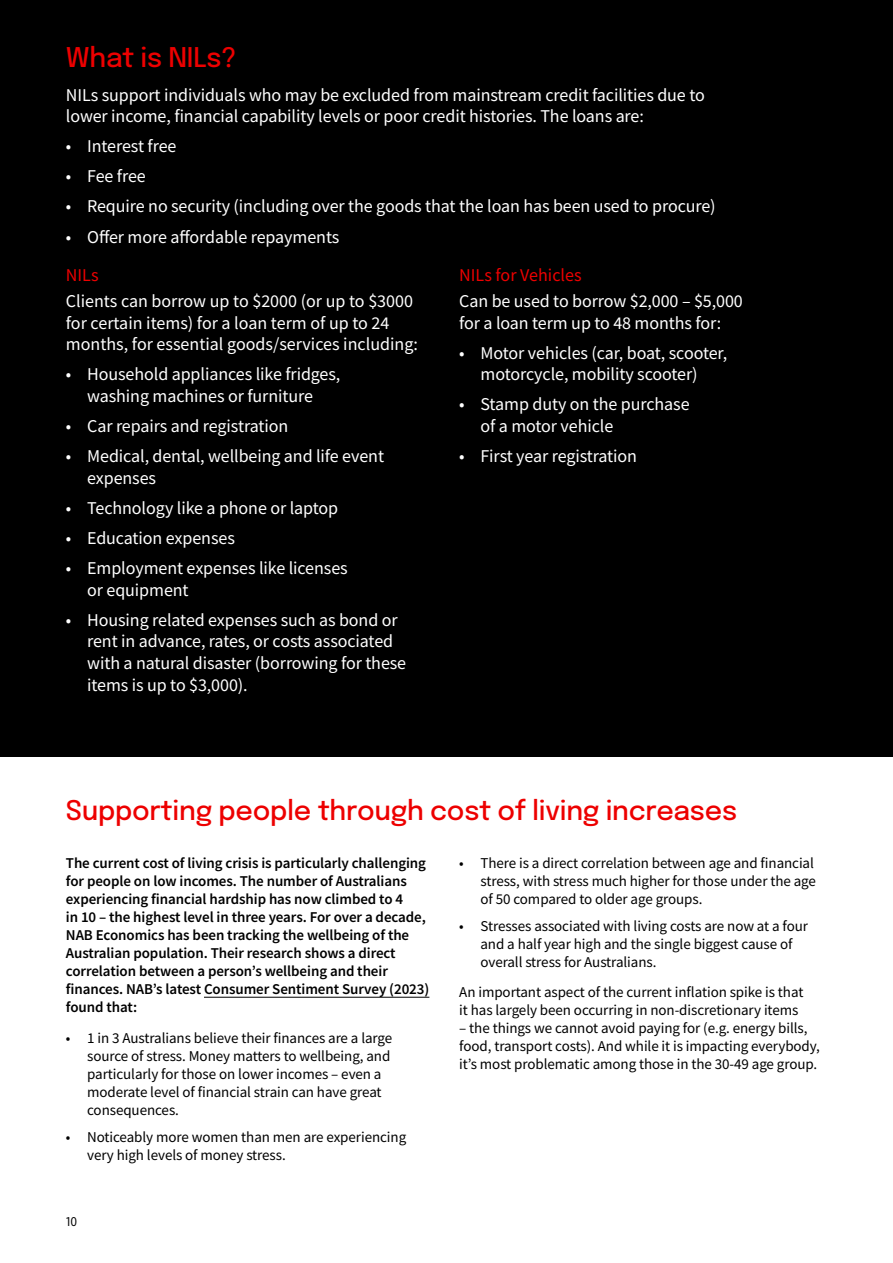
<style>
.page{position:relative;width:893px;height:1263px;background:#fff}
.page>*{position:absolute;margin:0;border:0;box-sizing:border-box;transform-origin:0 0}
.t1{font:500 27px "Epilogue";letter-spacing:-.01em;color:#ed0000}
.t2{font:18px/21.6px "Source Sans Pro";letter-spacing:-.005em;color:#fff}
.t3{font:18px "Source Sans Pro";color:#ed0000}
.t4{font:15px/18px "Source Sans Pro";letter-spacing:-.005em;color:#000}
.t5{font:600 15px/18px "Source Sans Pro";letter-spacing:-.005em;color:#000}
.t6{font:12px "Epilogue";color:#000}
</style>
<div class="page">
<div style="left:0;top:0;width:893px;height:757px;background:#000"></div>
<hr style="left:204px;top:997px;width:225px;height:1px;background:#000">
<h1 class="t1" style="left:66px;top:38px;width:172px">What is NILs?</h1>
<p class="t2" style="left:66px;top:84px;width:640px">NILs support individuals who may be excluded from mainstream credit facilities due to lower income, financial capability levels or poor credit histories. The loans are:</p>
<p class="t2" style="left:66px;top:135px;width:112px">• Interest free</p>
<p class="t2" style="left:66px;top:165px;width:81px">• Fee free</p>
<p class="t2" style="left:66px;top:196px;width:651px">• Require no security (including over the goods that the loan has been used to procure)</p>
<p class="t2" style="left:66px;top:226px;width:275px">• Offer more affordable repayments</p>
<p class="t3" style="left:459px;top:264px;width:124px">NILs for Vehicles</p>
<p class="t2" style="left:459px;top:290px;width:285px">Can be used to borrow $2,000 – $5,000 for a loan term up to 48 months for:</p>
<p class="t2" style="left:459px;top:342px;width:269px;text-align:center">• Motor vehicles (car, boat, scooter, motorcycle, mobility scooter)</p>
<p class="t2" style="left:480px;top:394px;width:211px;text-indent:-21px">• Stamp duty on the purchase of a motor vehicle</p>
<p class="t2" style="left:459px;top:445px;width:179px">• First year registration</p>
<p class="t3" style="left:66px;top:264px;width:34px">NILs</p>
<p class="t2" style="left:66px;top:290px;width:354px">Clients can borrow up to $2000 (or up to $3000 for certain items) for a loan term of up to 24 months, for essential goods/services including:</p>
<p class="t2" style="left:66px;top:364px;width:276px;text-align:center">• Household appliances like fridges, washing machines or furniture</p>
<p class="t2" style="left:66px;top:415px;width:224px">• Car repairs and registration</p>
<p class="t2" style="left:87px;top:445px;width:298px;text-indent:-21px">• Medical, dental, wellbeing and life event expenses</p>
<p class="t2" style="left:66px;top:497px;width:274px">• Technology like a phone or laptop</p>
<p class="t2" style="left:66px;top:527px;width:170px">• Education expenses</p>
<p class="t2" style="left:87px;top:557px;width:262px;text-indent:-21px">• Employment expenses like licenses or equipment</p>
<p class="t2" style="left:87px;top:609px;width:321px;text-indent:-21px">• Housing related expenses such as bond or rent in advance, rates, or costs associated with a natural disaster (borrowing for these items is up to $3,000).</p>
<h1 class="t1" style="left:66px;top:792px;width:673px">Supporting people through cost of living increases</h1>
<p class="t5" style="left:66px;top:854px;width:365px">The current cost of living crisis is particularly challenging for people on low incomes. The number of Australians experiencing financial hardship has now climbed to 4<br>in 10 – the highest level in three years. For over a decade, NAB Economics has been tracking the wellbeing of the Australian population. Their research shows a direct correlation between a person’s wellbeing and their finances. NAB’s latest Consumer Sentiment Survey (2023) found that:</p>
<p class="t4" style="left:87px;top:1029px;width:307px;text-indent:-21px">• 1 in 3 Australians believe their finances are a large source of stress. Money matters to wellbeing, and particularly for those on lower incomes – even a moderate level of financial strain can have great consequences.</p>
<p class="t4" style="left:87px;top:1127px;width:321px;text-indent:-21px">• Noticeably more women than men are experiencing very high levels of money stress.</p>
<p class="t4" style="left:480px;top:854px;width:337px;text-indent:-21px">• There is a direct correlation between age and financial stress, with stress much higher for those under the age of 50 compared to older age groups.</p>
<p class="t4" style="left:480px;top:917px;width:329px;text-indent:-21px">• Stresses associated with living costs are now at a four and a half year high and the single biggest cause of overall stress for Australians.</p>
<p class="t4" style="left:459px;top:983px;width:346px">An important aspect of the current inflation spike is that it has largely been occurring in non-discretionary items</p>
<p class="t4" style="left:459px;top:1019px;width:362px">– the things we cannot avoid paying for (e.g. energy bills, food, transport costs). And while it is impacting everybody, it’s most problematic among those in the 30-49 age group.</p>
<p class="t6" style="left:66px;top:1213px;width:13px">10</p>
</div>
